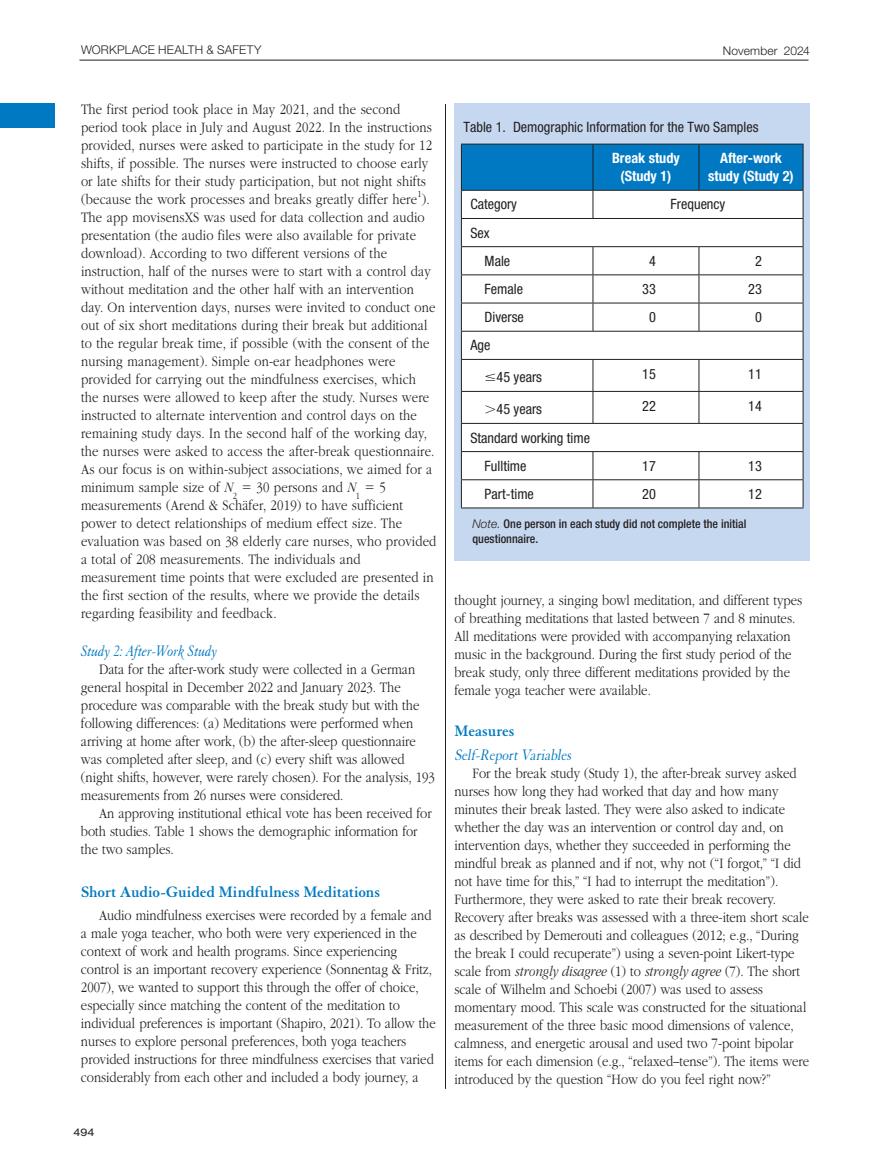
<style>
.page{position:relative;width:891px;height:1175px;background:#fff}
.page>*{position:absolute;margin:0;border:0;box-sizing:border-box;transform-origin:0 0}
.t1{font:700 16.5px "Granjon LT Std";color:#0079c2}
.t2{font:italic 16.5px "Granjon LT Std";color:#0079c2;scale:.85 1}
.t3{font:italic 16.5px "Granjon LT Std";color:#0079c2;scale:.85 1}
.t4{font:300 15px/18px "ITC Garamond Std";color:#231f20;scale:.85 1}
.t5{font:condensed 14.25px/28.2px "Helvetica Neue LT Std";color:#231f20}
.t6{font:700 condensed 14.25px/18px "Helvetica Neue LT Std";color:#fff;text-align:center}
.t7{font:500 condensed 12px/15px "Helvetica Neue LT Std";color:#231f20}
.t8{font:300 12px "Helvetica Neue LT Std";letter-spacing:.015em;color:#231f20}
.t9{font:expanded 10.5px "Helvetica Neue LT Std";color:#231f20}
.t10{font:300 9.75px "ITC Garamond Std";color:#231f20;scale:.85 1}
.s1{font-style:italic}
.s2{font-weight:300;font-style:italic;font-stretch:normal}
</style>
<div class="page">
<hr style="left:445px;top:104px;width:1px;height:984px;background:#231f20">
<hr style="left:80px;top:60px;width:728px;height:1px;background:#231f20">
<div style="left:0;top:104px;width:55px;height:24px;background:#0079c2"></div>
<div style="left:454px;top:104px;width:356px;height:457px;background:#c6d8ef"></div>
<div style="left:462px;top:360px;width:341px;height:147px;background:#fff"></div>
<svg style="left:461px;top:144px;width:343px;height:215px;background:#c1dae9"></svg>
<hr style="left:461px;top:359px;width:132px;height:1px;background:#231f20">
<hr style="left:461px;top:360px;width:1px;height:31px;background:#231f20">
<hr style="left:593px;top:359px;width:106px;height:1px;background:#231f20">
<hr style="left:593px;top:360px;width:1px;height:31px;background:#231f20">
<hr style="left:699px;top:359px;width:104px;height:1px;background:#231f20">
<hr style="left:699px;top:360px;width:1px;height:31px;background:#231f20">
<hr style="left:803px;top:360px;width:1px;height:31px;background:#231f20">
<hr style="left:461px;top:391px;width:132px;height:1px;background:#231f20">
<hr style="left:461px;top:392px;width:1px;height:31px;background:#231f20">
<hr style="left:593px;top:391px;width:106px;height:1px;background:#231f20">
<hr style="left:593px;top:392px;width:1px;height:31px;background:#231f20">
<hr style="left:593px;top:423px;width:106px;height:1px;background:#231f20">
<hr style="left:699px;top:391px;width:104px;height:1px;background:#231f20">
<hr style="left:699px;top:392px;width:1px;height:31px;background:#231f20">
<hr style="left:803px;top:392px;width:1px;height:31px;background:#231f20">
<hr style="left:699px;top:423px;width:104px;height:1px;background:#231f20">
<hr style="left:461px;top:423px;width:132px;height:1px;background:#231f20">
<hr style="left:461px;top:451px;width:132px;height:1px;background:#231f20">
<hr style="left:593px;top:451px;width:106px;height:1px;background:#231f20">
<hr style="left:699px;top:451px;width:104px;height:1px;background:#231f20">
<hr style="left:461px;top:479px;width:132px;height:1px;background:#231f20">
<svg style="left:461px;top:424px;width:1px;height:83px"></svg>
<hr style="left:461px;top:507px;width:132px;height:1px;background:#231f20">
<hr style="left:593px;top:479px;width:106px;height:1px;background:#231f20">
<svg style="left:593px;top:452px;width:1px;height:55px"></svg>
<hr style="left:593px;top:507px;width:106px;height:1px;background:#231f20">
<hr style="left:699px;top:479px;width:104px;height:1px;background:#231f20">
<svg style="left:699px;top:452px;width:1px;height:55px"></svg>
<svg style="left:803px;top:424px;width:1px;height:83px"></svg>
<hr style="left:699px;top:507px;width:104px;height:1px;background:#231f20">
<svg style="left:486px;top:406px;width:9px;height:8px"></svg>
<p class="t8" style="left:81px;top:42px;width:182px">WORKPLACE HEALTH &amp; SAFETY</p>
<p class="t8" style="left:723px;top:43px;width:89px">NOVEMBER 2024</p>
<p class="t4" style="left:81px;top:101px;width:415px">The first period took place in May 2021, and the second period took place in July and August 2022. In the instructions provided, nurses were asked to participate in the study for 12 shifts, if possible. The nurses were instructed to choose early or late shifts for their study participation, but not night shifts (because the work processes and breaks greatly differ here ).</p>
<p class="t10" style="left:417px;top:189px;width:6px">1</p>
<p class="t4" style="left:81px;top:209px;width:419px">The app movisensXS was used for data collection and audio presentation (the audio files were also available for private download). According to two different versions of the instruction, half of the nurses were to start with a control day without meditation and the other half with an intervention day. On intervention days, nurses were invited to conduct one out of six short meditations during their break but additional to the regular break time, if possible (with the consent of the nursing management). Simple on-ear headphones were provided for carrying out the mindfulness exercises, which the nurses were allowed to keep after the study. Nurses were instructed to alternate intervention and control days on the remaining study days. In the second half of the working day, the nurses were asked to access the after-break questionnaire.<br>As our focus is on within-subject associations, we aimed for a minimum sample size of <span class="s1">N</span></p>
<p class="t10" style="left:233px;top:490px;width:6px">2</p>
<p class="t4" style="left:257px;top:479px;width:118px">30 persons and <span class="s1">N</span></p>
<p class="t10" style="left:356px;top:490px;width:6px">1</p>
<p class="t4" style="left:81px;top:479px;width:420px;text-indent:299px">5 measurements (Arend &amp; Schäfer, 2019) to have sufficient power to detect relationships of medium effect size. The evaluation was based on 38 elderly care nurses, who provided a total of 208 measurements. The individuals and measurement time points that were excluded are presented in the first section of the results, where we provide the details regarding feasibility and feedback.</p>
<p class="t2" style="left:81px;top:642px;width:162px">Study 2: After-Work Study</p>
<p class="t4" style="left:81px;top:660px;width:418px;text-indent:18px">Data for the after-work study were collected in a German general hospital in December 2022 and January 2023. The procedure was comparable with the break study but with the following differences: (a) Meditations were performed when arriving at home after work, (b) the after-sleep questionnaire was completed after sleep, and (c) every shift was allowed (night shifts, however, were rarely chosen). For the analysis, 193 measurements from 26 nurses were considered.</p>
<p class="t4" style="left:81px;top:804px;width:414px;text-indent:18px">An approving institutional ethical vote has been received for both studies. Table 1 shows the demographic information for the two samples.</p>
<p class="t1" style="left:81px;top:883px;width:301px">Short Audio-Guided Mindfulness Meditations</p>
<p class="t4" style="left:81px;top:906px;width:419px;text-indent:18px">Audio mindfulness exercises were recorded by a female and a male yoga teacher, who both were very experienced in the context of work and health programs. Since experiencing control is an important recovery experience (Sonnentag &amp; Fritz, 2007), we wanted to support this through the offer of choice, especially since matching the content of the meditation to individual preferences is important (Shapiro, 2021). To allow the nurses to explore personal preferences, both yoga teachers provided instructions for three mindfulness exercises that varied considerably from each other and included a body journey, a</p>
<p class="t9" style="left:73px;top:1125px;width:23px">494</p>
<p class="t5" style="left:464px;top:112px;width:297px">Table 1. Demographic Information for the Two Samples</p>
<p class="t6" style="left:612px;top:149px;width:69px">Break study (Study 1)</p>
<p class="t6" style="left:708px;top:149px;width:87px">After-work study (Study 2)</p>
<p class="t5" style="left:470px;top:190px;width:48px">Category</p>
<p class="t5" style="left:671px;top:190px;width:56px">Frequency</p>
<p class="t5" style="left:485px;top:218px;width:27px;text-indent:-14px">Sex<br>Male</p>
<p class="t5" style="left:649px;top:247px;width:8px">4</p>
<p class="t5" style="left:755px;top:247px;width:8px">2</p>
<p class="t5" style="left:485px;top:275px;width:40px">Female</p>
<p class="t5" style="left:642px;top:275px;width:15px">33</p>
<p class="t5" style="left:748px;top:275px;width:15px">23</p>
<p class="t5" style="left:485px;top:303px;width:41px">Diverse</p>
<p class="t5" style="left:649px;top:303px;width:8px">0</p>
<p class="t5" style="left:755px;top:303px;width:8px">0</p>
<p class="t5" style="left:470px;top:331px;width:22px">Age</p>
<p class="t5" style="left:485px;top:363px;width:59px">≤45 years</p>
<p class="t5" style="left:642px;top:359px;width:15px">15</p>
<p class="t5" style="left:748px;top:359px;width:15px">11</p>
<p class="t5" style="left:497px;top:395px;width:47px">45 years</p>
<p class="t5" style="left:642px;top:391px;width:15px">22</p>
<p class="t5" style="left:748px;top:391px;width:15px">14</p>
<p class="t5" style="left:485px;top:423px;width:107px;text-indent:-14px">Standard working time<br>Fulltime</p>
<p class="t5" style="left:642px;top:451px;width:15px">17</p>
<p class="t5" style="left:748px;top:451px;width:15px">13</p>
<p class="t5" style="left:485px;top:479px;width:51px">Part-time</p>
<p class="t5" style="left:642px;top:479px;width:15px">20</p>
<p class="t5" style="left:748px;top:479px;width:15px">12</p>
<p class="t7" style="left:472px;top:516px;width:275px"><span class="s2">Note.</span> One person in each study did not complete the initial questionnaire.</p>
<p class="t4" style="left:454px;top:592px;width:411px">thought journey, a singing bowl meditation, and different types of breathing meditations that lasted between 7 and 8 minutes.<br>All meditations were provided with accompanying relaxation music in the background. During the first study period of the break study, only three different meditations provided by the female yoga teacher were available.</p>
<p class="t1" style="left:454px;top:722px;width:61px">Measures</p>
<p class="t3" style="left:454px;top:746px;width:143px">Self-ReportVariables</p>
<p class="t4" style="left:454px;top:764px;width:419px;text-indent:18px">For the break study (Study 1), the after-break survey asked nurses how long they had worked that day and how many minutes their break lasted. They were also asked to indicate whether the day was an intervention or control day and, on intervention days, whether they succeeded in performing the mindful break as planned and if not, why not (“I forgot,” “I did not have time for this,” “I had to interrupt the meditation”).<br>Furthermore, they were asked to rate their break recovery.<br>Recovery after breaks was assessed with a three-item short scale as described by Demerouti and colleagues (2012; e.g., “During the break I could recuperate”) using a seven-point Likert-type scale from <span class="s1">strongly disagree</span> (1) to <span class="s1">strongly agree</span> (7). The short scale of Wilhelm and Schoebi (2007) was used to assess momentary mood. This scale was constructed for the situational measurement of the three basic mood dimensions of valence, calmness, and energetic arousal and used two 7-point bipolar items for each dimension (e.g., “relaxed–tense”). The items were introduced by the question “How do you feel right now?”</p>
</div>
